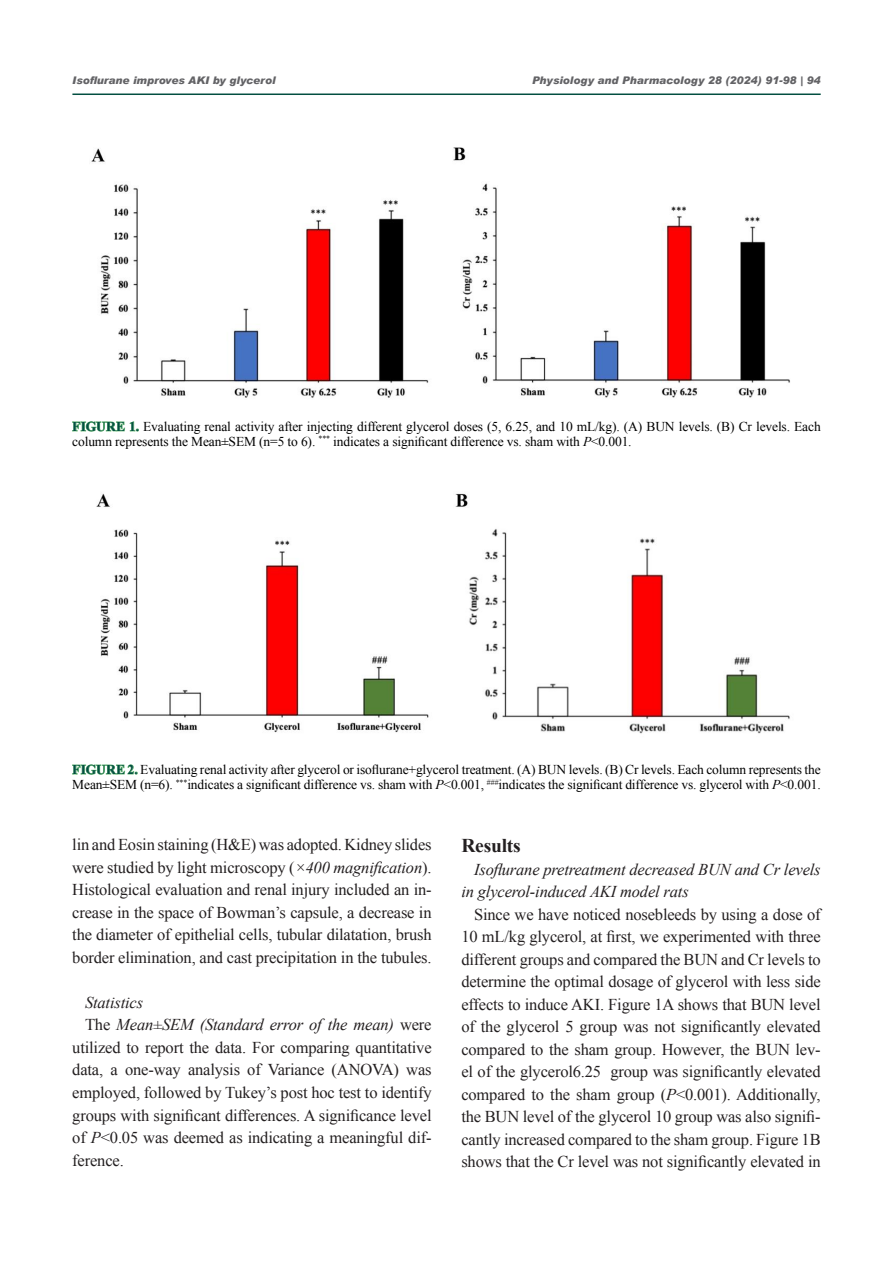
<style>
.page{position:relative;width:893px;height:1263px;background:#fff}
.page>*{position:absolute;margin:0;border:0;box-sizing:border-box;transform-origin:0 0}
.new_mant_style{font:700 19.5px "Times New Roman";letter-spacing:-.01em;color:#231f20}
.new_mant_style-2{font:16.5px/22.5px "Times New Roman";letter-spacing:-.01em;color:#231f20;text-align:justify}
.new_mant_style-3{font:italic 16.5px/22.5px "Times New Roman";letter-spacing:-.01em;color:#231f20}
.matn_ok{font:13.5px/15px "Times New Roman";letter-spacing:-.01em;color:#000}
.titr{font:italic 900 10.5px "Arial";color:#636366}
.s1{font-weight:700;color:#73bf80}
.s2{font-style:italic}
</style>
<div class="page">
<hr style="left:72px;top:94px;width:749px;height:1px;background:#034f41">
<img style="left:91px;top:147px;width:699px;height:251px">
<img style="left:96px;top:493px;width:694px;height:241px">
<p class="titr" style="left:72px;top:74px;width:205px">Isoflurane improves AKI by glycerol</p>
<p class="titr" style="left:532px;top:74px;width:290px">Physiology and Pharmacology 28 (2024) 91-98 | 94</p>
<p class="matn_ok" style="left:72px;top:419px;width:750px"><span class="s1">FIGURE 1.</span> Evaluating renal activity after injecting different glycerol doses (5, 6.25, and 10 mL/kg). (A) BUN levels. (B) Cr levels. Each column represents the Mean±SEM (n=5 to 6). <sup>***</sup> indicates a significant difference vs. sham with <span class="s2">P</span>&lt;0.001.</p>
<p class="matn_ok" style="left:72px;top:762px;width:750px"><span class="s1">FIGURE 2.</span> Evaluating renal activity after glycerol or isoflurane+glycerol treatment. (A) BUN levels. (B) Cr levels. Each column represents the<br>Mean±SEM (n=6). <sup>***</sup>indicates a significant difference vs. sham with <span class="s2">P</span>&lt;0.001, <sup>###</sup>indicates the significant difference vs. glycerol with <span class="s2">P</span>&lt;0.001.</p>
<p class="new_mant_style-2" style="left:72px;top:833px;width:361px">lin and Eosin staining (H&amp;E) was adopted. Kidney slides were studied by light microscopy (<span class="s2">×400 magnification</span>).<br>Histological evaluation and renal injury included an in&shy;crease in the space of Bowman’s capsule, a decrease in the diameter of epithelial cells, tubular dilatation, brush border elimination, and cast precipitation in the tubules.</p>
<p class="new_mant_style-3" style="left:85px;top:991px;width:60px">Statistics</p>
<p class="new_mant_style-2" style="left:72px;top:1013px;width:361px;text-indent:13px">The <span class="s2">Mean±SEM (Standard error of the mean)</span> were utilized to report the data. For comparing quantitative data, a one-way analysis of Variance (ANOVA) was employed, followed by Tukey’s post hoc test to identify groups with significant differences. A significance level of <span class="s2">P</span>&lt;0.05 was deemed as indicating a meaningful dif&shy;ference.</p>
<p class="new_mant_style" style="left:461px;top:832px;width:61px">Results</p>
<p class="new_mant_style-3" style="left:461px;top:857px;width:361px;text-indent:13px">Isoflurane pretreatment decreased BUN and Cr levels in glycerol-induced AKI model rats</p>
<p class="new_mant_style-2" style="left:461px;top:903px;width:361px;text-indent:13px">Since we have noticed nosebleeds by using a dose of 10 mL/kg glycerol, at first, we experimented with three different groups and compared the BUN and Cr levels to determine the optimal dosage of glycerol with less side effects to induce AKI. Figure 1A shows that BUN level of the glycerol 5 group was not significantly elevated compared to the sham group. However, the BUN lev&shy;el of the glycerol6.25 group was significantly elevated compared to the sham group (<span class="s2">P</span>&lt;0.001). Additionally, the BUN level of the glycerol 10 group was also signifi&shy;cantly increased compared to the sham group. Figure 1B shows that the Cr level was not significantly elevated in</p>
</div>
